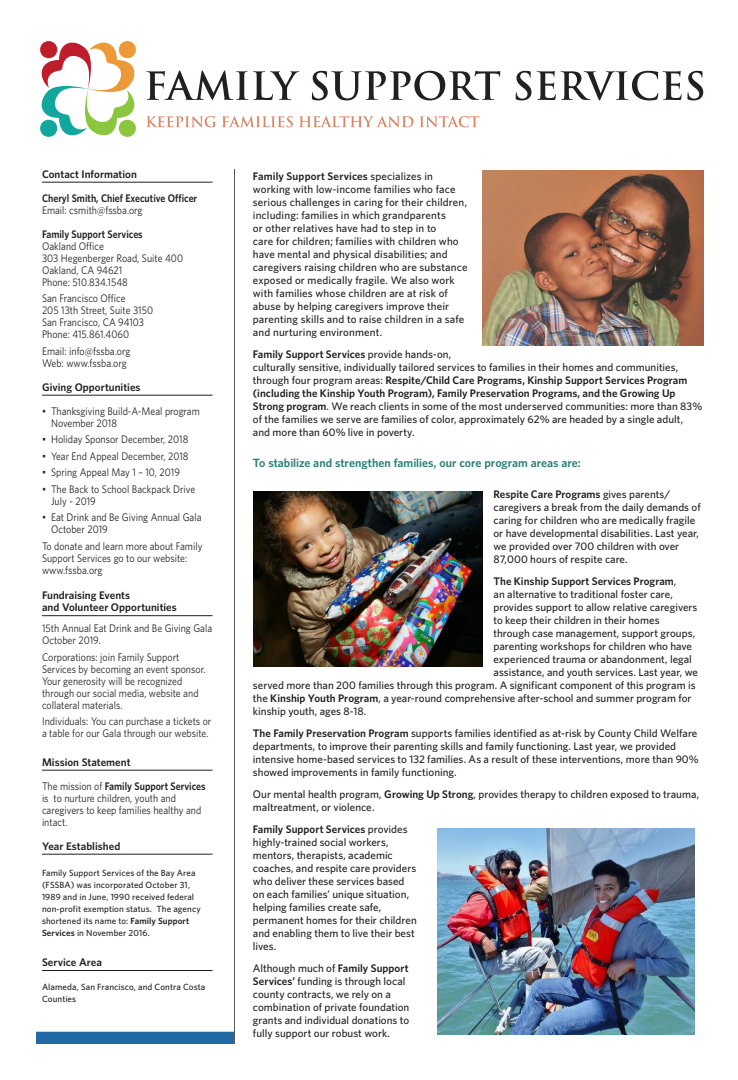
<style>
.page{position:relative;width:738px;height:1080px;background:#fff}
.page>*{position:absolute;margin:0;border:0;box-sizing:border-box;transform-origin:0 0}
.mission{font:600 12px "Whitney";color:#297d72}
.Paragraph_Style_1{font:500 11px/13px "Whitney";color:#231f20}
.np_info{font:11px/12px "Whitney";color:#231f20;scale:.9 1}
.mission-2{font:600 11px/12px "Whitney";color:#231f20}
.np_info-2{font:600 11px "Whitney";color:#231f20;scale:.9 1}
.Paragraph_Style_1-2{font:600 11px "Whitney";letter-spacing:.005em;color:#231f20}
.body-bullets{font:500 9px/12px "Whitney";letter-spacing:.01em;color:#231f20}
.s1{font-weight:600}
.s2{font-weight:500}
</style>
<div class="page">
<hr style="left:42px;top:182px;width:171px;height:1px;background:#231f20">
<hr style="left:42px;top:395px;width:171px;height:1px;background:#231f20">
<hr style="left:42px;top:615px;width:171px;height:1px;background:#231f20">
<hr style="left:42px;top:770px;width:171px;height:1px;background:#231f20">
<hr style="left:42px;top:854px;width:171px;height:1px;background:#231f20">
<hr style="left:42px;top:970px;width:171px;height:1px;background:#231f20">
<div style="left:36px;top:1032px;width:198px;height:12px;background:#216aa5"></div>
<hr style="left:234px;top:169px;width:1px;height:875px;background:#57585a">
<img style="left:437px;top:828px;width:257px;height:207px">
<img style="left:253px;top:492px;width:230px;height:175px">
<img style="left:483px;top:170px;width:220px;height:175px">
<svg style="left:146px;top:70px;width:153px;height:30px"></svg>
<svg style="left:312px;top:71px;width:188px;height:29px"></svg>
<svg style="left:516px;top:71px;width:15px;height:29px"></svg>
<svg style="left:537px;top:71px;width:166px;height:29px"></svg>
<svg style="left:40px;top:41px;width:96px;height:96px"></svg>
<svg style="left:146px;top:116px;width:70px;height:11px"></svg>
<svg style="left:222px;top:116px;width:71px;height:11px"></svg>
<svg style="left:299px;top:116px;width:114px;height:11px"></svg>
<svg style="left:420px;top:116px;width:59px;height:11px"></svg>
<p class="mission-2" style="left:42px;top:168px;width:96px">Contact Information</p>
<p class="np_info-2" style="left:42px;top:191px;width:174px">Cheryl Smith, Chief Executive Officer</p>
<p class="np_info" style="left:42px;top:204px;width:113px">Email: csmith@fssba.org</p>
<p class="np_info-2" style="left:42px;top:227px;width:113px">Family Support Services</p>
<p class="np_info" style="left:42px;top:240px;width:70px">Oakland Office</p>
<p class="np_info" style="left:42px;top:252px;width:158px">303 Hegenberger Road, Suite 400</p>
<p class="np_info" style="left:42px;top:264px;width:91px">Oakland, CA 94621</p>
<p class="np_info" style="left:42px;top:276px;width:97px">Phone: 510.834.1548</p>
<p class="np_info" style="left:42px;top:292px;width:94px">San Francisco Office</p>
<p class="np_info" style="left:42px;top:304px;width:125px">205 13th Street, Suite 3150</p>
<p class="np_info" style="left:42px;top:316px;width:115px">San Francisco, CA 94103</p>
<p class="np_info" style="left:42px;top:328px;width:98px">Phone: 415.861.4060</p>
<p class="np_info" style="left:42px;top:345px;width:100px">Email: info@fssba.org</p>
<p class="np_info" style="left:42px;top:357px;width:96px">Web: www.fssba.org</p>
<p class="mission-2" style="left:42px;top:381px;width:100px">Giving Opportunities</p>
<p class="np_info" style="left:51px;top:405px;width:167px;text-indent:-9px">• Thanksgiving Build-A-Meal program<br>November 2018</p>
<p class="np_info" style="left:42px;top:433px;width:164px">• Holiday Sponsor December, 2018</p>
<p class="np_info" style="left:42px;top:450px;width:164px">• Year End Appeal December, 2018</p>
<p class="np_info" style="left:42px;top:466px;width:155px">• Spring Appeal May 1 – 10, 2019</p>
<p class="np_info" style="left:51px;top:483px;width:162px;text-indent:-9px">• The Back to School Backpack Drive<br>July - 2019</p>
<p class="np_info" style="left:51px;top:511px;width:169px;text-indent:-9px">• Eat Drink and Be Giving Annual Gala<br>October 2019</p>
<p class="np_info" style="left:42px;top:540px;width:180px">To donate and learn more about Family<br>Support Services go to our website: www.fssba.org</p>
<p class="mission-2" style="left:42px;top:589px;width:136px">Fundraising Events<br>and Volunteer Opportunities</p>
<p class="np_info" style="left:42px;top:622px;width:191px">15th Annual Eat Drink and Be Giving Gala<br>October 2019.</p>
<p class="np_info" style="left:42px;top:651px;width:183px">Corporations: join Family Support Services by becoming an event sponsor.<br>Your generosity will be recognized through our social media, website and collateral materials.</p>
<p class="np_info" style="left:42px;top:715px;width:190px">Individuals: You can purchase a tickets or a table for our Gala through our website.</p>
<p class="mission-2" style="left:42px;top:756px;width:90px">Mission Statement</p>
<p class="np_info" style="left:42px;top:780px;width:183px">The mission of <span class="s1">Family Support Services </span>is to nurture children, youth and caregivers to keep families healthy and intact.</p>
<p class="mission-2" style="left:42px;top:840px;width:80px">Year Established</p>
<p class="body-bullets" style="left:42px;top:867px;width:160px">Family Support Services of the Bay Area (FSSBA) was incorporated October 31, 1989 and in June, 1990 received federal non-profit exemption status. The agency shortened its name to: <span class="s1">Family Support Services</span> in November 2016.</p>
<p class="mission-2" style="left:42px;top:956px;width:61px">Service Area</p>
<p class="body-bullets" style="left:42px;top:981px;width:165px">Alameda, San Francisco, and Contra Costa<br>Counties</p>
<p class="Paragraph_Style_1" style="left:253px;top:169px;width:216px"><span class="s1">Family Support Services</span> specializes in working with low-income families who face serious challenges in caring for their children, including: families in which grandparents<br>or other relatives have had to step in to<br>care for children; families with children who have mental and physical disabilities; and caregivers raising children who are substance exposed or medically fragile. We also work with families whose children are at risk of abuse by helping caregivers improve their parenting skills and to raise children in a safe and nurturing environment.</p>
<p class="Paragraph_Style_1" style="left:253px;top:347px;width:451px"><span class="s1">Family Support Services</span> provide hands-on,<br>culturally sensitive, individually tailored services to families in their homes and communities, through four program areas: <span class="s1">Respite/Child Care Programs, Kinship Support Services Program (including the Kinship Youth Program), Family Preservation Programs, and the Growing Up Strong program</span>. We reach clients in some of the most underserved communities: more than 83% of the families we serve are families of color, approximately 62% are headed by a single adult, and more than 60% live in poverty.</p>
<p class="mission" style="left:253px;top:455px;width:330px">To stabilize and strengthen families, our core program areas are:</p>
<p class="Paragraph_Style_1" style="left:493px;top:487px;width:209px"><span class="s1">Respite Care Programs</span> gives parents/ caregivers a break from the daily demands of caring for children who are medically fragile or have developmental disabilities. Last year, we provided over 700 children with over 87,000 hours of respite care.</p>
<p class="Paragraph_Style_1-2" style="left:493px;top:574px;width:184px">The Kinship Support Services Program<span class="s2">,</span></p>
<p class="Paragraph_Style_1" style="left:493px;top:587px;width:181px">an alternative to traditional foster care,</p>
<p class="Paragraph_Style_1" style="left:493px;top:600px;width:206px">provides support to allow relative caregivers</p>
<p class="Paragraph_Style_1" style="left:493px;top:613px;width:168px">to keep their children in their homes</p>
<p class="Paragraph_Style_1" style="left:493px;top:626px;width:203px">through case management, support groups,</p>
<p class="Paragraph_Style_1" style="left:493px;top:639px;width:200px">parenting workshops for children who have</p>
<p class="Paragraph_Style_1" style="left:493px;top:652px;width:200px">experienced trauma or abandonment, legal</p>
<p class="Paragraph_Style_1" style="left:493px;top:665px;width:206px">assistance, and youth services. Last year, we</p>
<p class="Paragraph_Style_1" style="left:253px;top:678px;width:444px">served more than 200 families through this program. A significant component of this program is</p>
<p class="Paragraph_Style_1" style="left:253px;top:691px;width:440px">the <span class="s1">Kinship Youth Program</span>, a year-round comprehensive after-school and summer program for</p>
<p class="Paragraph_Style_1" style="left:253px;top:704px;width:115px">kinship youth, ages 8-18.</p>
<p class="Paragraph_Style_1" style="left:253px;top:726px;width:447px"><span class="s1">The Family Preservation Program</span> supports families identified as at-risk by County Child Welfare departments, to improve their parenting skills and family functioning. Last year, we provided intensive home-based services to 132 families. As a result of these interventions, more than 90% showed improvements in family functioning.</p>
<p class="Paragraph_Style_1" style="left:253px;top:787px;width:448px">Our mental health program, <span class="s1">Growing Up Strong</span>, provides therapy to children exposed to trauma, maltreatment, or violence.</p>
<p class="Paragraph_Style_1" style="left:253px;top:822px;width:165px"><span class="s1">Family Support Services</span> provides highly-trained social workers, mentors, therapists, academic coaches, and respite care providers who deliver these services based on each families’ unique situation, helping families create safe, permanent homes for their children and enabling them to live their best lives.</p>
<p class="Paragraph_Style_1" style="left:253px;top:961px;width:158px">Although much of <span class="s1">Family Support Services’</span> funding is through local county contracts, we rely on a combination of private foundation grants and individual donations to fully support our robust work.</p>
</div>
